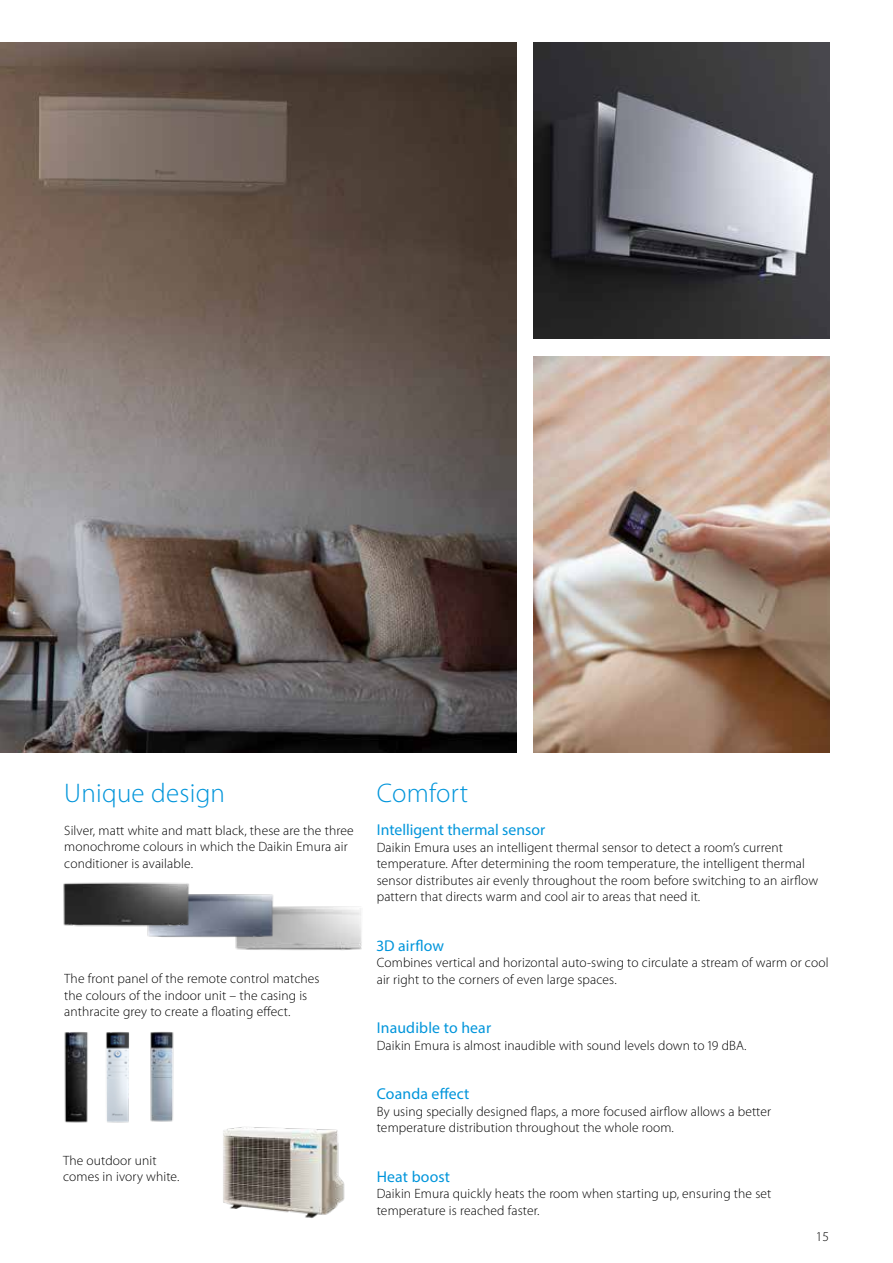
<style>
.page{position:relative;width:893px;height:1263px;background:#fff}
.page>*{position:absolute;margin:0;border:0;box-sizing:border-box;transform-origin:0 0}
.t1{font:300 27px "Myriad Pro";letter-spacing:.01em;color:#0095db}
.t2{font:15.75px "Myriad Pro";letter-spacing:.01em;color:#0095db}
.t3{font:300 13.5px/16.5px "Myriad Pro";letter-spacing:.01em;color:#000}
</style>
<div class="page">
<img style="left:0;top:43px;width:516px;height:709px">
<img style="left:533px;top:357px;width:296px;height:395px">
<img style="left:533px;top:43px;width:296px;height:296px">
<img style="left:223px;top:1127px;width:122px;height:91px">
<img style="left:64px;top:1032px;width:20px;height:91px">
<img style="left:84px;top:1032px;width:44px;height:91px">
<img style="left:128px;top:1031px;width:46px;height:92px">
<img style="left:280px;top:906px;width:82px;height:44px">
<img style="left:196px;top:894px;width:84px;height:56px">
<img style="left:63px;top:882px;width:133px;height:55px">
<h1 class="t1" style="left:64px;top:778px;width:162px">Unique design</h1>
<p class="t3" style="left:64px;top:822px;width:291px">Silver, matt white and matt black, these are the three monochrome colours in which the Daikin Emura air conditioner is available.</p>
<p class="t3" style="left:64px;top:970px;width:257px">The front panel of the remote control matches the colours of the indoor unit – the casing is anthracite grey to create a floating effect.</p>
<p class="t3" style="left:63px;top:1152px;width:118px">The outdoor unit comes in ivory white.</p>
<h1 class="t1" style="left:377px;top:778px;width:93px">Comfort</h1>
<p class="t2" style="left:377px;top:820px;width:170px">Intelligent thermal sensor</p>
<p class="t3" style="left:377px;top:839px;width:443px">Daikin Emura uses an intelligent thermal sensor to detect a room’s current temperature. After determining the room temperature, the intelligent thermal sensor distributes air evenly throughout the room before switching to an airflow pattern that directs warm and cool air to areas that need it.</p>
<p class="t2" style="left:377px;top:936px;width:69px">3D airflow</p>
<p class="t3" style="left:377px;top:955px;width:453px">Combines vertical and horizontal auto-swing to circulate a stream of warm or cool air right to the corners of even large spaces.</p>
<p class="t2" style="left:377px;top:1018px;width:116px">Inaudible to hear</p>
<p class="t3" style="left:377px;top:1037px;width:371px">Daikin Emura is almost inaudible with sound levels down to 19 dBA.</p>
<p class="t2" style="left:377px;top:1084px;width:94px">Coanda effect</p>
<p class="t3" style="left:377px;top:1103px;width:396px">By using specially designed flaps, a more focused airflow allows a better temperature distribution throughout the whole room.</p>
<p class="t2" style="left:377px;top:1167px;width:75px">Heat boost</p>
<p class="t3" style="left:377px;top:1186px;width:396px">Daikin Emura quickly heats the room when starting up, ensuring the set temperature is reached faster.</p>
<p class="t3" style="left:816px;top:1228px;width:15px">15</p>
</div>
